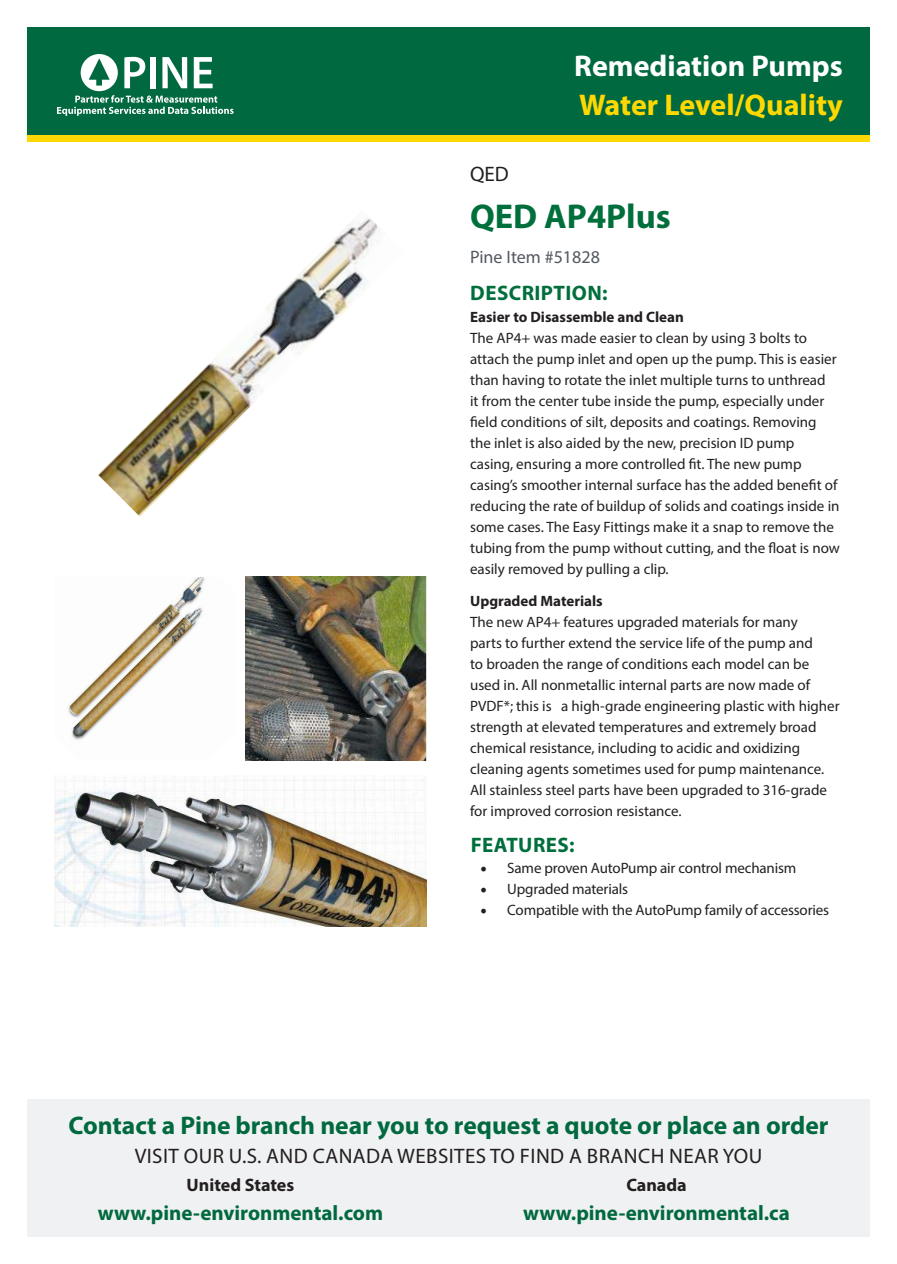
<style>
.page{position:relative;width:897px;height:1264px;background:#fff}
.page>*{position:absolute;margin:0;border:0;box-sizing:border-box;transform-origin:0 0}
.t1{font:700 34.5px "Myriad Pro";color:#006f3c}
.t2{font:700 30px "Myriad Pro";color:#ffd801}
.t3{font:700 30px "Myriad Pro";color:#fff}
.t4{font:700 25.5px "Myriad Pro";color:#00693f}
.t5{font:21px "Myriad Pro";letter-spacing:.02em;color:#231f20}
.t6{font:700 21px "Myriad Pro";color:#00693f}
.t7{font:700 21px "Myriad Pro";letter-spacing:.02em;color:#006f3c}
.t8{font:700 18px "Myriad Pro";color:#231f20}
.t9{font:18px "Myriad Pro";color:#535860}
.t10{font:15px/21px "Myriad Pro";color:#231f20}
.s1{font-weight:700}
.s2{font-family:"Minion Pro";font-size:18px}
</style>
<div class="page">
<div style="left:27px;top:27px;width:842px;height:108px;background:#00693f"></div>
<div style="left:27px;top:135px;width:842px;height:7px;background:#ffd801"></div>
<svg style="left:57px;top:54px;width:176px;height:62px"></svg>
<div style="left:27px;top:1099px;width:842px;height:138px;background:#f0f1f2"></div>
<img style="left:98px;top:218px;width:281px;height:299px">
<img style="left:245px;top:577px;width:182px;height:183px">
<img style="left:67px;top:577px;width:138px;height:163px">
<img style="left:54px;top:779px;width:373px;height:148px">
<p class="t3" style="left:574px;top:47px;width:270px">Remediation Pumps</p>
<p class="t2" style="left:579px;top:85px;width:265px">Water Level/Quality</p>
<p class="t5" style="left:470px;top:161px;width:40px">QED</p>
<p class="t1" style="left:470px;top:194px;width:202px">QED AP4Plus</p>
<p class="t9" style="left:470px;top:246px;width:131px">Pine Item #51828</p>
<p class="t7" style="left:470px;top:279px;width:139px">DESCRIPTION:</p>
<p class="t10" style="left:470px;top:306px;width:371px"><span class="s1">Easier to Disassemble and Clean<br></span>The AP4+ was made easier to clean by using 3 bolts to attach the pump inlet and open up the pump. This is easier than having to rotate the inlet multiple turns to unthread<br>it from the center tube inside the pump, especially under field conditions of silt, deposits and coatings. Removing the inlet is also aided by the new, precision ID pump casing, ensuring a more controlled fit. The new pump casing’s smoother internal surface has the added benefit of reducing the rate of buildup of solids and coatings inside in some cases. The Easy Fittings make it a snap to remove the tubing from the pump without cutting, and the float is now easily removed by pulling a clip.</p>
<p class="t10" style="left:470px;top:590px;width:371px"><span class="s1">Upgraded Materials<br></span>The new AP4+ features upgraded materials for many<br>parts to further extend the service life of the pump and<br>to broaden the range of conditions each model can be used in. All nonmetallic internal parts are now made of PVDF*; this is a high-grade engineering plastic with higher strength at elevated temperatures and extremely broad chemical resistance, including to acidic and oxidizing cleaning agents sometimes used for pump maintenance.<br>All stainless steel parts have been upgraded to 316-grade for improved corrosion resistance.</p>
<p class="t7" style="left:470px;top:831px;width:105px">FEATURES:</p>
<p class="t10" style="left:480px;top:857px;width:318px"><span class="s2">•</span> Same proven AutoPump air control mechanism</p>
<p class="t10" style="left:480px;top:878px;width:149px"><span class="s2">•</span> Upgraded materials</p>
<p class="t10" style="left:480px;top:899px;width:350px"><span class="s2">•</span> Compatible with the AutoPump family of accessories</p>
<p class="t4" style="left:68px;top:1109px;width:761px">Contact a Pine branch near you to request a quote or place an order</p>
<p class="t5" style="left:135px;top:1143px;width:629px">VISIT OUR U.S. AND CANADA WEBSITES TO FIND A BRANCH NEAR YOU</p>
<p class="t8" style="left:187px;top:1173px;width:109px">United States</p>
<p class="t8" style="left:626px;top:1173px;width:62px">Canada</p>
<p class="t6" style="left:98px;top:1199px;width:287px">www.pine-environmental.com</p>
<p class="t6" style="left:523px;top:1199px;width:268px">www.pine-environmental.ca</p>
</div>
